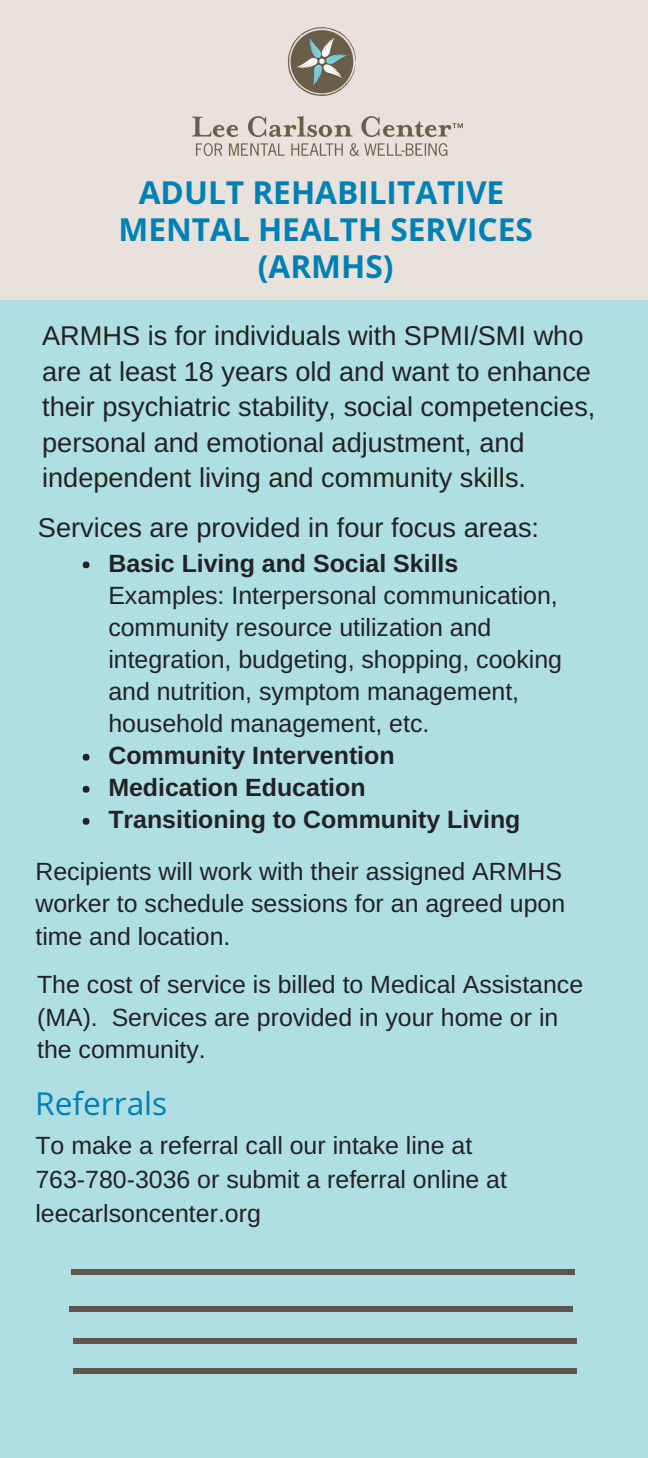
<style>
.page{position:relative;width:648px;height:1458px;background:#fff}
.page>*{position:absolute;margin:0;border:0;box-sizing:border-box;transform-origin:0 0}
.t1{font:700 31.72px/37.1px "Open Sans";color:#0081b5;text-align:center}
.t2{font:31.72px "Open Sans";color:#0081b5}
.t3{font:27.22px/35.6px "Arimo";color:#222}
.t4{font:24.97px/31.9px "Arimo";color:#222}
.t5{font:700 24.97px/31.9px "Arimo";color:#222}
</style>
<div class="page">
<div style="left:0;top:277px;width:648px;height:1181px;background:#afdfe3"></div>
<div style="left:83px;top:561px;width:6px;height:7px;background:#222;border-radius:50%"></div>
<div style="left:83px;top:754px;width:6px;height:7px;background:#222;border-radius:50%"></div>
<div style="left:83px;top:786px;width:6px;height:7px;background:#222;border-radius:50%"></div>
<div style="left:83px;top:818px;width:6px;height:7px;background:#222;border-radius:50%"></div>
<div style="left:0;top:0;width:648px;height:300px;background:#e8e1dc"></div>
<img style="left:192px;top:27px;width:270px;height:128px">
<div style="left:71px;top:1269px;width:504px;height:5px;background:#5f574f"></div>
<div style="left:69px;top:1306px;width:504px;height:5px;background:#5f574f"></div>
<div style="left:73px;top:1338px;width:504px;height:5px;background:#5f574f"></div>
<div style="left:73px;top:1369px;width:504px;height:5px;background:#5f574f"></div>
<p class="t1" style="left:119px;top:173px;width:416px">ADULT REHABILITATIVE<br>MENTAL HEALTH SERVICES (ARMHS)</p>
<p class="t3" style="left:42px;top:318px;width:555px">ARMHS is for individuals with SPMI/SMI who are at least 18 years old and want to enhance their psychiatric stability, social competencies, personal and emotional adjustment, and independent living and community skills.</p>
<p class="t3" style="left:38px;top:509px;width:503px">Services are provided in four focus areas:</p>
<p class="t5" style="left:108px;top:547px;width:351px">Basic Living and Social Skills</p>
<p class="t4" style="left:108px;top:579px;width:455px">Examples: Interpersonal communication, community resource utilization and integration, budgeting, shopping, cooking and nutrition, symptom management, household management, etc.</p>
<p class="t5" style="left:108px;top:739px;width:414px">Community Intervention<br>Medication Education<br>Transitioning to Community Living</p>
<p class="t4" style="left:35px;top:856px;width:531px">Recipients will work with their assigned ARMHS worker to schedule sessions for an agreed upon time and location.</p>
<p class="t4" style="left:37px;top:969px;width:548px">The cost of service is billed to Medical Assistance (MA). Services are provided in your home or in the community.</p>
<p class="t2" style="left:35px;top:1082px;width:134px">Referrals</p>
<p class="t4" style="left:35px;top:1129px;width:473px;line-height:33.8px">To make a referral call our intake line at<br>763-780-3036 or submit a referral online at leecarlsoncenter.org</p>
</div>
